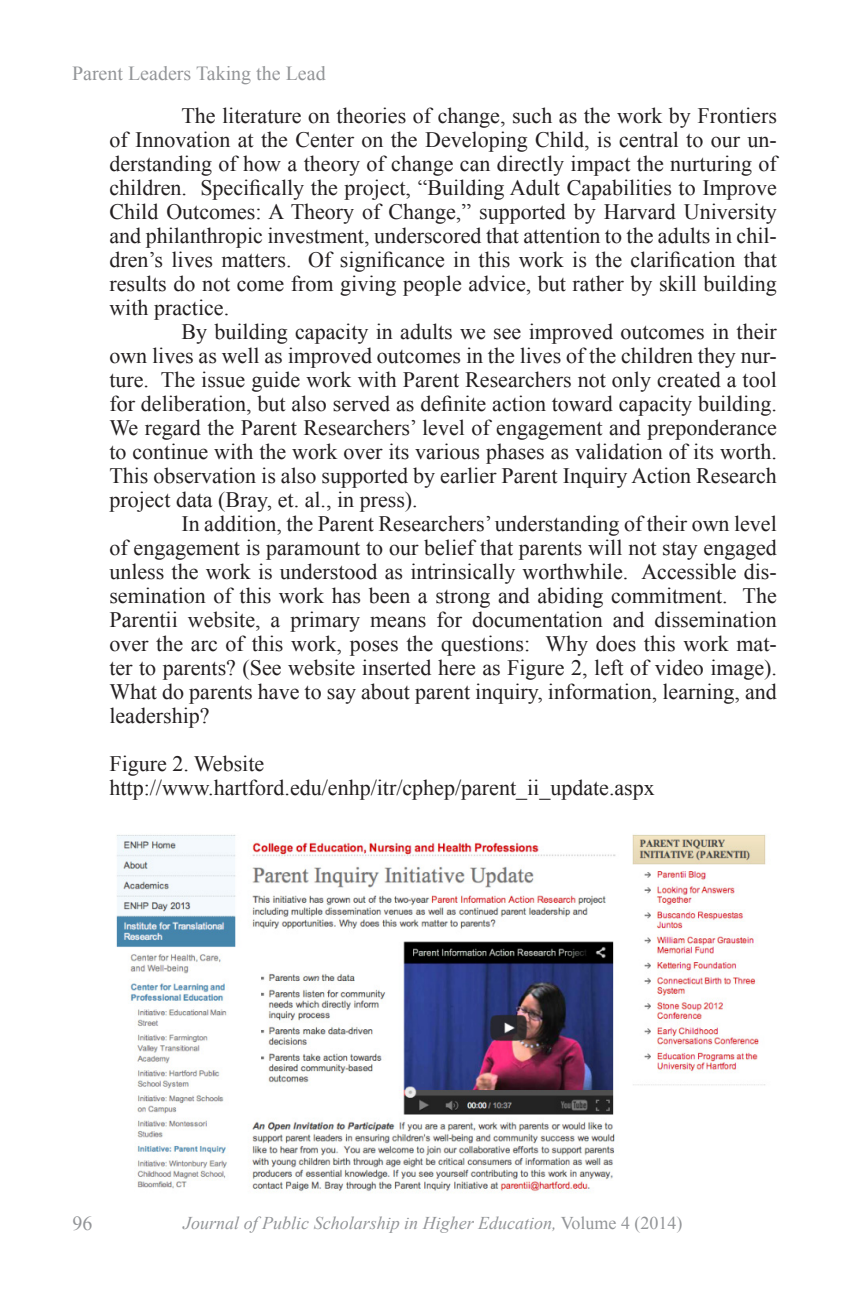
<style>
.page{position:relative;width:864px;height:1296px;background:#fff}
.page>*{position:absolute;margin:0;border:0;box-sizing:border-box;transform-origin:0 0}
.Body{font:22px/24px "Times New Roman";color:#231f20;text-align:justify}
.t1{font:20px "Times New Roman";color:#939598}
.t2{font:italic 18px "Times New Roman";color:#939598}
.s1{font-style:normal}
</style>
<div class="page">
<img style="left:116px;top:834px;width:650px;height:359px">
<p class="t1" style="left:72px;top:60px;width:255px">Parent Leaders Taking the Lead</p>
<p class="Body" style="left:109px;top:104px;width:669px;text-indent:72px">The literature on theories of change, such as the work by Frontiers of Innovation at the Center on the Developing Child, is central to our un&shy;derstanding of how a theory of change can directly impact the nurturing of children. Specifically the project, “Building Adult Capabilities to Improve Child Outcomes: A Theory of Change,” supported by Harvard University and philanthropic investment, underscored that attention to the adults in chil&shy;dren’s lives matters. Of significance in this work is the clarification that results do not come from giving people advice, but rather by skill building with practice.</p>
<p class="Body" style="left:109px;top:320px;width:669px;text-indent:72px">By building capacity in adults we see improved outcomes in their own lives as well as improved outcomes in the lives of the children they nur&shy;ture. The issue guide work with Parent Researchers not only created a tool for deliberation, but also served as definite action toward capacity building.<br>We regard the Parent Researchers’ level of engagement and preponderance to continue with the work over its various phases as validation of its worth.<br>This observation is also supported by earlier Parent Inquiry Action Research project data (Bray, et. al., in press).</p>
<p class="Body" style="left:109px;top:512px;width:669px;text-indent:72px">In addition, the Parent Researchers’ understanding of their own level of engagement is paramount to our belief that parents will not stay engaged unless the work is understood as intrinsically worthwhile. Accessible dis&shy;semination of this work has been a strong and abiding commitment. The Parentii website, a primary means for documentation and dissemination over the arc of this work, poses the questions: Why does this work mat&shy;ter to parents? (See website inserted here as Figure 2, left of video image).<br>What do parents have to say about parent inquiry, information, learning, and leadership?</p>
<p class="Body" style="left:109px;top:752px;width:156px">Figure 2. Website</p>
<p class="Body" style="left:109px;top:776px;width:547px">http://www.hartford.edu/enhp/itr/cphep/parent_ii_update.aspx</p>
<p class="t1" style="left:73px;top:1210px;width:21px">96</p>
<p class="t2" style="left:183px;top:1211px;width:501px">Journal of Public Scholarship in Higher Education, <span class="s1">Volume 4 (2014)</span></p>
</div>
